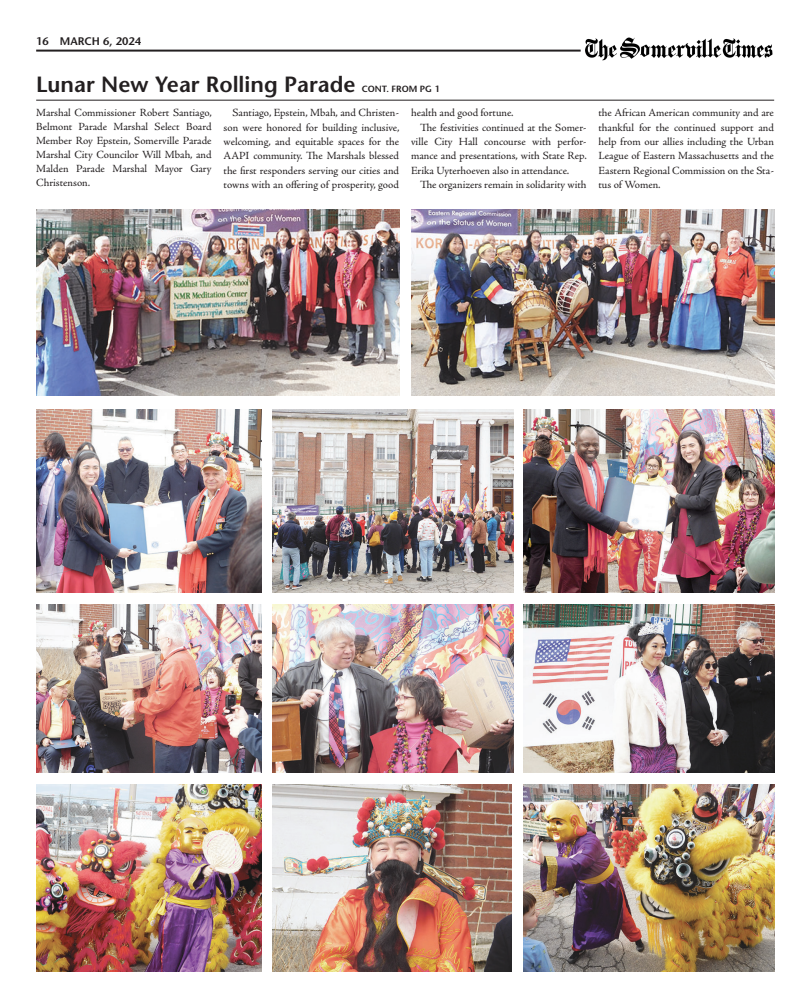
<style>
.page{position:relative;width:792px;height:1008px;background:#fff}
.page>*{position:absolute;margin:0;border:0;box-sizing:border-box;transform-origin:0 0}
.Jump_Head{font:600 22px "Stone Sans Std";color:#231f20}
.Body{font:11px/14.3px "Adobe Jenson Pro";letter-spacing:-.005em;color:#231f20;text-align:justify}
.Body_No_Indent{font:11px/14px "Adobe Jenson Pro";color:#231f20;text-align:justify}
.Folio{font:600 11px "Stone Sans Std";color:#231f20}
.Jump_Head-2{font:600 9px "Stone Sans Std";color:#231f20}
.s1{color:#fff}
</style>
<div class="page">
<hr style="left:36px;top:50px;width:545px;height:2px;background:#231f20">
<img style="left:585px;top:37px;width:188px;height:24px">
<hr style="left:36px;top:100px;width:738px;height:1px;background:#231f20">
<img style="left:411px;top:209px;width:363px;height:187px">
<img style="left:36px;top:209px;width:363px;height:187px">
<img style="left:36px;top:604px;width:225px;height:169px">
<img style="left:273px;top:409px;width:240px;height:184px">
<img style="left:36px;top:409px;width:225px;height:184px">
<img style="left:523px;top:409px;width:251px;height:184px">
<img style="left:273px;top:604px;width:240px;height:169px">
<img style="left:523px;top:604px;width:251px;height:169px">
<img style="left:273px;top:784px;width:239px;height:188px">
<img style="left:36px;top:784px;width:225px;height:188px">
<img style="left:523px;top:784px;width:251px;height:188px">
<p class="Folio" style="left:36px;top:34px;width:106px">16<span class="s1">••</span>MARCH 6, 2024</p>
<p class="Jump_Head" style="left:36px;top:71px;width:321px">Lunar New Year Rolling Parade</p>
<p class="Jump_Head-2" style="left:362px;top:83px;width:80px">CONT. FROM PG 1</p>
<p class="Body_No_Indent" style="left:36px;top:106px;width:177px">Marshal Commissioner Robert Santiago, Belmont Parade Marshal Select Board Member Roy Epstein, Somerville Parade Marshal City Councilor Will Mbah, and Malden Parade Marshal Mayor Gary Christenson.</p>
<p class="Body" style="left:224px;top:106px;width:177px;text-indent:9px">Santiago, Epstein, Mbah, and Christen&shy;son were honored for building inclusive, welcoming, and equitable spaces for the AAPI community. The Marshals blessed the first responders serving our cities and towns with an offering of prosperity, good</p>
<p class="Body" style="left:411px;top:106px;width:104px">health and good fortune.</p>
<p class="Body" style="left:411px;top:120px;width:177px;text-indent:9px">The festivities continued at the Somer&shy;ville City Hall concourse with perfor&shy;mance and presentations, with State Rep.<br>Erika Uyterhoeven also in attendance.</p>
<p class="Body" style="left:420px;top:177px;width:168px">The organizers remain in solidarity with</p>
<p class="Body" style="left:599px;top:106px;width:177px">the African American community and are thankful for the continued support and help from our allies including the Urban League of Eastern Massachusetts and the Eastern Regional Commission on the Sta&shy;tus of Women.</p>
</div>
